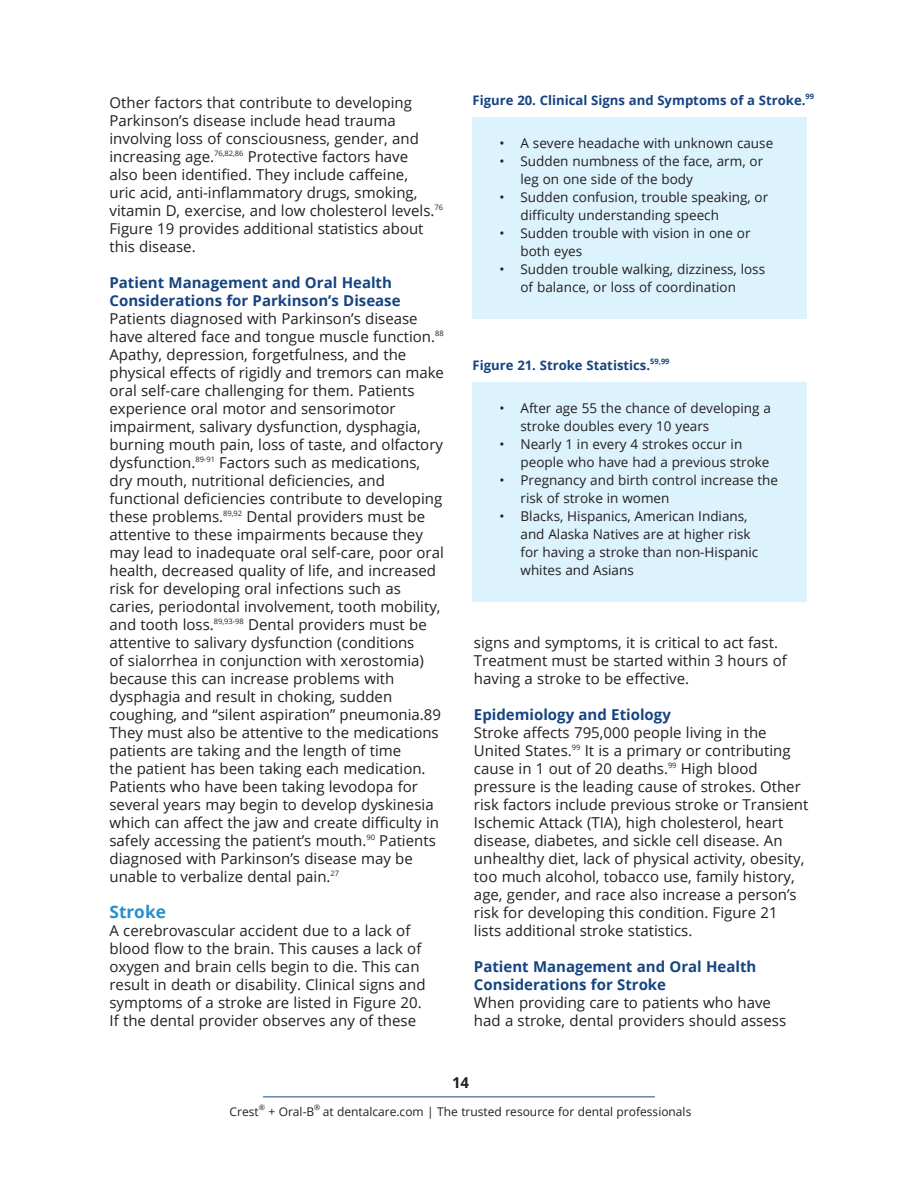
<style>
.page{position:relative;width:918px;height:1188px;background:#fff}
.page>*{position:absolute;margin:0;border:0;box-sizing:border-box;transform-origin:0 0}
.Main_Body{font:700 17.25px "Open Sans";color:#298fce}
.Main_Body-2{font:15px/18px "Open Sans";color:#231f20}
.Main_Body-3{font:700 15px/18px "Open Sans";color:#164481}
.t1{font:700 15px "Open Sans";color:#231f20}
.bullets{font:13.5px/18px "Open Sans";color:#231f20}
.Figure{font:700 13.2px "Open Sans";color:#164481}
.t2{font:12px "Open Sans";color:#231f20}
.Figure-2{font:700 7.5px "Open Sans";color:#164481}
.t3{font:7.5px "Open Sans";color:#231f20}
</style>
<div class="page">
<hr style="left:263px;top:1096px;width:392px;height:1px;background:#164481">
<div style="left:472px;top:118px;width:335px;height:201px;background:#dcf2fc"></div>
<div style="left:472px;top:382px;width:335px;height:220px;background:#dcf2fc"></div>
<p class="Main_Body-2" style="left:109px;top:93px;width:335px">Other factors that contribute to developing Parkinson’s disease include head trauma involving loss of consciousness, gender, and increasing age.<sup>76,82,86</sup> Protective factors have<br>also been identified. They include caffeine,<br>uric acid, anti-inflammatory drugs, smoking, vitamin D, exercise, and low cholesterol levels.<sup>76<br></sup>Figure 19 provides additional statistics about this disease.</p>
<p class="Main_Body-3" style="left:109px;top:273px;width:293px">Patient Management and Oral Health<br>Considerations for Parkinson’s Disease</p>
<p class="Main_Body-2" style="left:109px;top:309px;width:336px">Patients diagnosed with Parkinson’s disease have altered face and tongue muscle function.<sup>88<br></sup>Apathy, depression, forgetfulness, and the physical effects of rigidly and tremors can make oral self-care challenging for them. Patients experience oral motor and sensorimotor impairment, salivary dysfunction, dysphagia, burning mouth pain, loss of taste, and olfactory dysfunction.<sup>89-91</sup> Factors such as medications, dry mouth, nutritional deficiencies, and functional deficiencies contribute to developing these problems.<sup>89,92</sup> Dental providers must be attentive to these impairments because they may lead to inadequate oral self-care, poor oral health, decreased quality of life, and increased risk for developing oral infections such as caries, periodontal involvement, tooth mobility, and tooth loss.<sup>89,93-98</sup> Dental providers must be attentive to salivary dysfunction (conditions<br>of sialorrhea in conjunction with xerostomia) because this can increase problems with dysphagia and result in choking, sudden coughing, and “silent aspiration” pneumonia.89<br>They must also be attentive to the medications patients are taking and the length of time<br>the patient has been taking each medication.<br>Patients who have been taking levodopa for several years may begin to develop dyskinesia which can affect the jaw and create difficulty in safely accessing the patient’s mouth.<sup>90</sup> Patients diagnosed with Parkinson’s disease may be unable to verbalize dental pain.<sup>27</sup></p>
<p class="Main_Body" style="left:109px;top:900px;width:58px">Stroke</p>
<p class="Main_Body-2" style="left:109px;top:921px;width:318px">A cerebrovascular accident due to a lack of blood flow to the brain. This causes a lack of oxygen and brain cells begin to die. This can result in death or disability. Clinical signs and symptoms of a stroke are listed in Figure 20.<br>If the dental provider observes any of these</p>
<p class="Figure" style="left:473px;top:91px;width:334px">Figure 20. Clinical Signs and Symptoms of a Stroke.</p>
<p class="Figure-2" style="left:806px;top:91px;width:10px">99</p>
<p class="bullets" style="left:499px;top:134px;width:275px">• A severe headache with unknown cause</p>
<p class="bullets" style="left:520px;top:152px;width:244px;text-indent:-21px">• Sudden numbness of the face, arm, or leg on one side of the body</p>
<p class="bullets" style="left:520px;top:188px;width:249px;text-indent:-21px">• Sudden confusion, trouble speaking, or difficulty understanding speech</p>
<p class="bullets" style="left:520px;top:224px;width:232px;text-indent:-21px">• Sudden trouble with vision in one or both eyes</p>
<p class="bullets" style="left:520px;top:260px;width:246px;text-indent:-21px">• Sudden trouble walking, dizziness, loss of balance, or loss of coordination</p>
<p class="Figure" style="left:473px;top:356px;width:179px">Figure 21. Stroke Statistics.</p>
<p class="Figure-2" style="left:650px;top:356px;width:21px">59,99</p>
<p class="bullets" style="left:520px;top:398px;width:252px;text-indent:-21px">• After age 55 the chance of developing a stroke doubles every 10 years</p>
<p class="bullets" style="left:520px;top:434px;width:251px;text-indent:-21px">• Nearly 1 in every 4 strokes occur in people who have had a previous stroke</p>
<p class="bullets" style="left:520px;top:470px;width:259px;text-indent:-21px">• Pregnancy and birth control increase the risk of stroke in women</p>
<p class="bullets" style="left:520px;top:506px;width:239px;text-indent:-21px">• Blacks, Hispanics, American Indians, and Alaska Natives are at higher risk for having a stroke than non-Hispanic whites and Asians</p>
<p class="Main_Body-2" style="left:474px;top:633px;width:314px">signs and symptoms, it is critical to act fast.<br>Treatment must be started within 3 hours of having a stroke to be effective.</p>
<p class="Main_Body-3" style="left:474px;top:705px;width:198px">Epidemiology and Etiology</p>
<p class="Main_Body-2" style="left:474px;top:723px;width:336px">Stroke affects 795,000 people living in the United States.<sup>99</sup> It is a primary or contributing cause in 1 out of 20 deaths.<sup>99</sup> High blood pressure is the leading cause of strokes. Other risk factors include previous stroke or Transient Ischemic Attack (TIA), high cholesterol, heart disease, diabetes, and sickle cell disease. An unhealthy diet, lack of physical activity, obesity, too much alcohol, tobacco use, family history, age, gender, and race also increase a person’s risk for developing this condition. Figure 21 lists additional stroke statistics.</p>
<p class="Main_Body-3" style="left:474px;top:957px;width:284px">Patient Management and Oral Health<br>Considerations for Stroke</p>
<p class="Main_Body-2" style="left:474px;top:993px;width:314px">When providing care to patients who have had a stroke, dental providers should assess</p>
<p class="t1" style="left:452px;top:1072px;width:19px">14</p>
<p class="t2" style="left:230px;top:1103px;width:31px">Crest</p>
<p class="t3" style="left:259px;top:1102px;width:8px">®</p>
<p class="t2" style="left:268px;top:1103px;width:47px">+ Oral-B</p>
<p class="t3" style="left:314px;top:1102px;width:8px">®</p>
<p class="t2" style="left:323px;top:1103px;width:370px">at dentalcare.com | The trusted resource for dental professionals</p>
</div>
